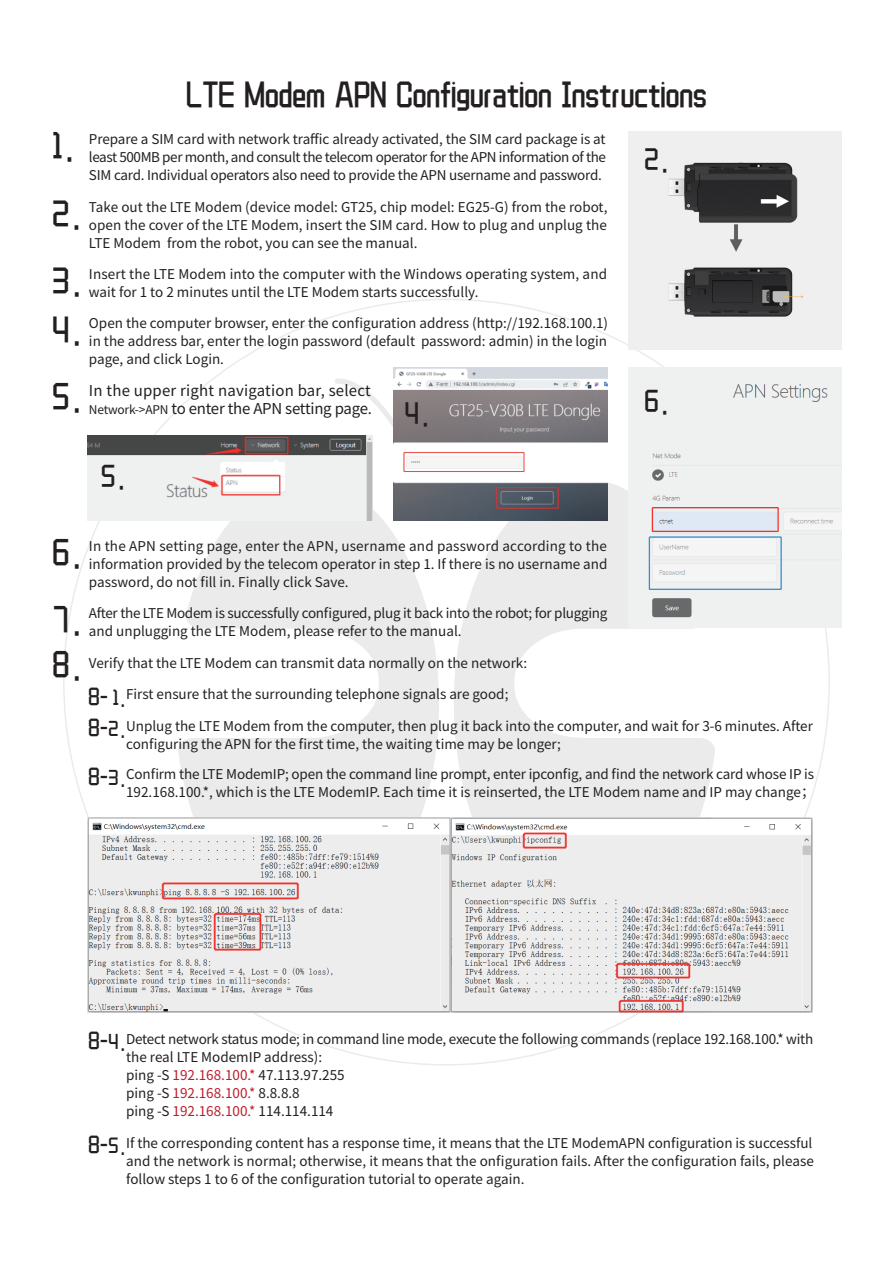
<style>
.page{position:relative;width:893px;height:1263px;background:#fff}
.page>*{position:absolute;margin:0;border:0;box-sizing:border-box;transform-origin:0 0}
.t1{font:36px/67.2px "zcoolqingkehuangyouti";color:#231f20}
.t2{font:30px "zcoolqingkehuangyouti";color:#231f20}
.t3{font:24px/48.3px "zcoolqingkehuangyouti";color:#231f20}
.t4{font:15px "Source Han Sans SC";letter-spacing:-.015em;color:#231f20}
.t5{font:15px "Source Han Sans SC";letter-spacing:.015em;color:#231f20}
.t6{font:13.5px/18px "Source Han Sans SC";color:#231f20;text-align:justify}
.t7{font:13.5px/18px "Source Han Sans SC";letter-spacing:-.02em;color:#231f20}
.s1{font-size:12px}
.s2{font-size:21px}
.s3{color:#be1d2c}
</style>
<div class="page">
<svg style="left:177px;top:501px;width:262px;height:316px;fill:#ebebeb"></svg>
<svg style="left:454px;top:482px;width:262px;height:335px;fill:#ebebeb"></svg>
<svg style="left:335px;top:379px;width:58px;height:122px"></svg>
<img style="left:628px;top:131px;width:214px;height:219px">
<img style="left:87px;top:435px;width:285px;height:85px">
<img style="left:628px;top:367px;width:214px;height:260px">
<img style="left:393px;top:367px;width:214px;height:23px">
<img style="left:393px;top:390px;width:214px;height:130px">
<img style="left:87px;top:817px;width:726px;height:195px">
<h1 class="t1" style="left:51px;top:112px;width:34px">1.<br>2.<br>3.</h1>
<h1 class="t1" style="left:51px;top:296px;width:34px">4.</h1>
<h1 class="t1" style="left:51px;top:363px;width:34px">5.</h1>
<h1 class="t1" style="left:186px;top:61px;width:522px">LTE Modem APN Configuration Instructions</h1>
<p class="t6" style="left:89px;top:131px;width:519px">Prepare a SIM card with network traffic already activated, the SIM card package is at least 500MB per month, and consult the telecom operator for the APN information of the SIM card. Individual operators also need to provide the APN username and password.</p>
<p class="t6" style="left:89px;top:198px;width:520px">Take out the LTE Modem (device model: GT25, chip model: EG25-G) from the robot, open the cover of the LTE Modem, insert the SIM card. How to plug and unplug the LTE Modem from the robot, you can see the manual.</p>
<p class="t6" style="left:89px;top:265px;width:520px">Insert the LTE Modem into the computer with the Windows operating system, and wait for 1 to 2 minutes until the LTE Modem starts successfully.</p>
<p class="t6" style="left:89px;top:314px;width:521px">Open the computer browser, enter the configuration address (http://192.168.100.1) in the address bar, enter the login password (default password: admin) in the login page, and click Login.</p>
<p class="t5" style="left:89px;top:382px;width:283px">In the upper right navigation bar, select</p>
<p class="t4" style="left:89px;top:400px;width:284px"><span class="s1">Network-&gt;APN</span> to enter the APN setting page.</p>
<h2 class="t2" style="left:404px;top:397px;width:28px">4.</h2>
<h2 class="t2" style="left:643px;top:142px;width:28px">2.</h2>
<h2 class="t2" style="left:643px;top:385px;width:28px">6.</h2>
<h2 class="t2" style="left:100px;top:460px;width:28px">5.</h2>
<h1 class="t1" style="left:51px;top:519px;width:34px">6.<br>7.</h1>
<p class="t6" style="left:89px;top:537px;width:520px">In the APN setting page, enter the APN, username and password according to the information provided by the telecom operator in step 1. If there is no username and password, do not fill in. Finally click Save.</p>
<p class="t7" style="left:89px;top:605px;width:520px">After the LTE Modem is successfully configured, plug it back into the robot; for plugging and unplugging the LTE Modem, please refer to the manual.</p>
<h1 class="t1" style="left:51px;top:631px;width:34px">8.</h1>
<p class="t6" style="left:89px;top:654px;width:440px">Verify that the LTE Modem can transmit data normally on the network:</p>
<p class="t6" style="left:126px;top:717px;width:688px">Unplug the LTE Modem from the computer, then plug it back into the computer, and wait for 3-6 minutes. After configuring the APN for the first time, the waiting time may be longer;</p>
<h3 class="t3" style="left:87px;top:672px;width:41px">8- <span class="s2">1.</span></h3>
<p class="t6" style="left:126px;top:686px;width:384px">First ensure that the surrounding telephone signals are good;</p>
<h3 class="t3" style="left:87px;top:704px;width:41px">8-<span class="s2">2.<br></span>8-<span class="s2">3.</span></h3>
<p class="t6" style="left:126px;top:766px;width:690px">Confirm the LTE ModemIP; open the command line prompt, enter ipconfig, and find the network card whose IP is<br>192.168.100.*, which is the LTE ModemIP. Each time it is reinserted, the LTE Modem name and IP may change；</p>
<h3 class="t3" style="left:87px;top:1017px;width:41px">8-<span class="s2">4.</span></h3>
<p class="t7" style="left:126px;top:1030px;width:689px">Detect network status mode; in command line mode, execute the following commands (replace 192.168.100.* with the real LTE ModemIP address):<br>ping -S <span class="s3">192.168.100.*</span> 47.113.97.255<br>ping -S <span class="s3">192.168.100.*</span> 8.8.8.8<br>ping -S <span class="s3">192.168.100.*</span> 114.114.114</p>
<h3 class="t3" style="left:87px;top:1120px;width:41px">8-<span class="s2">5.</span></h3>
<p class="t6" style="left:126px;top:1134px;width:689px">If the corresponding content has a response time, it means that the LTE ModemAPN configuration is successful and the network is normal; otherwise, it means that the onfiguration fails. After the configuration fails, please follow steps 1 to 6 of the configuration tutorial to operate again.</p>
</div>
